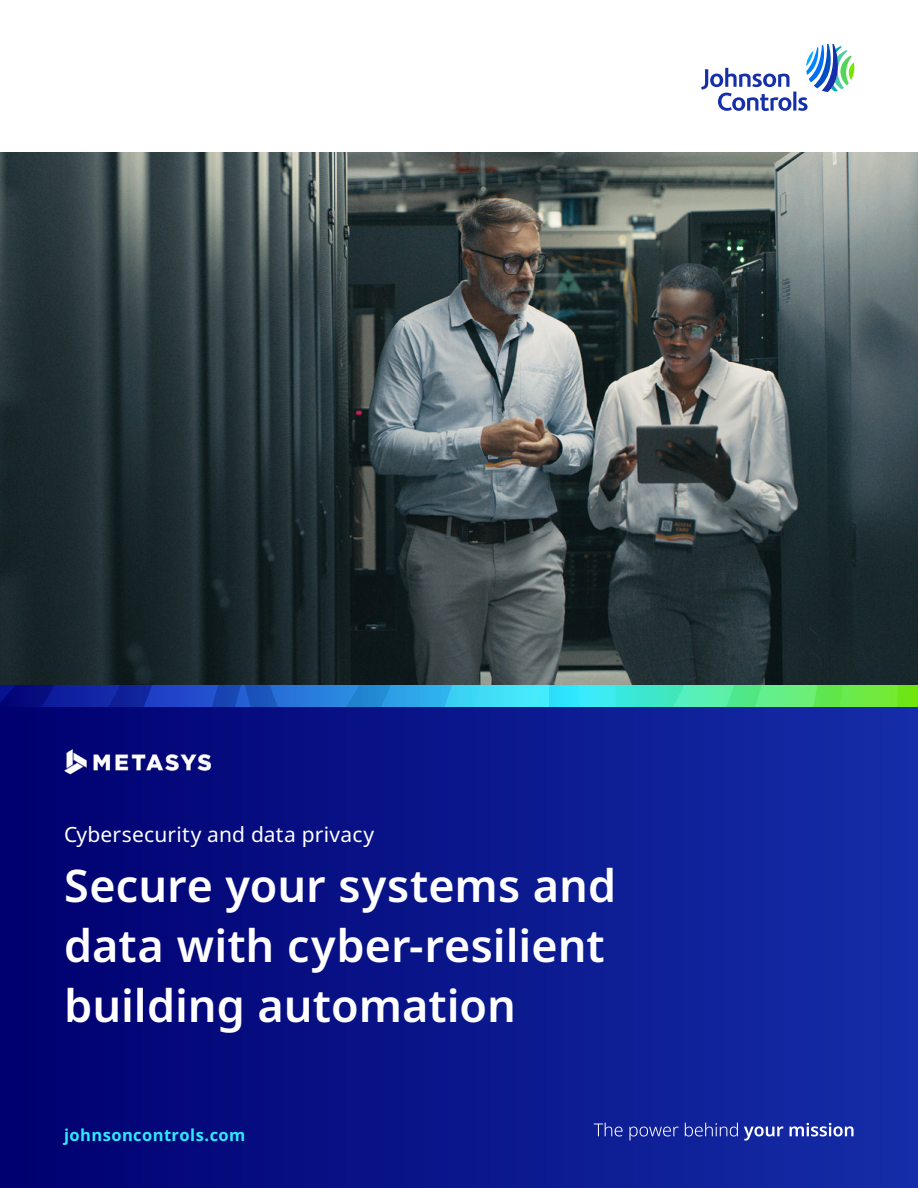
<style>
.page{position:relative;width:918px;height:1188px;background:#fff}
.page>*{position:absolute;margin:0;border:0;box-sizing:border-box;transform-origin:0 0}
.t1{font:600 45px/60px "Noto Sans";color:#fff}
.t2{font:21px "Noto Sans";letter-spacing:.01em;color:#fff}
.t3{font:700 16.5px "Noto Sans";letter-spacing:.025em;color:#2ee9ff}
</style>
<div class="page">
<svg style="left:701px;top:44px;width:153px;height:67px"></svg>
<img style="left:0;top:153px;width:918px;height:533px">
<div style="left:0;top:706px;width:918px;height:482px;background:linear-gradient(to right,#00006f,#152da8)"></div>
<svg style="left:545px;top:686px;width:373px;height:21px;background:#42e5b6"></svg>
<svg style="left:0;top:686px;width:545px;height:21px;background:#236dc8"></svg>
<svg style="left:575px;top:686px;width:41px;height:21px"></svg>
<svg style="left:654px;top:686px;width:244px;height:21px;background:#5eeb7e"></svg>
<svg style="left:594px;top:1123px;width:29px;height:13px"></svg>
<svg style="left:629px;top:1127px;width:50px;height:14px"></svg>
<svg style="left:685px;top:1123px;width:53px;height:13px"></svg>
<svg style="left:744px;top:1126px;width:39px;height:15px"></svg>
<svg style="left:790px;top:1123px;width:64px;height:13px"></svg>
<img style="left:64px;top:749px;width:147px;height:25px">
<p class="t2" style="left:64px;top:820px;width:312px">Cybersecurity and data privacy</p>
<p class="t1" style="left:64px;top:857px;width:554px">Secure your systems and data with cyber-resilient building automation</p>
<p class="t3" style="left:64px;top:1124px;width:183px">johnsoncontrols.com</p>
</div>
